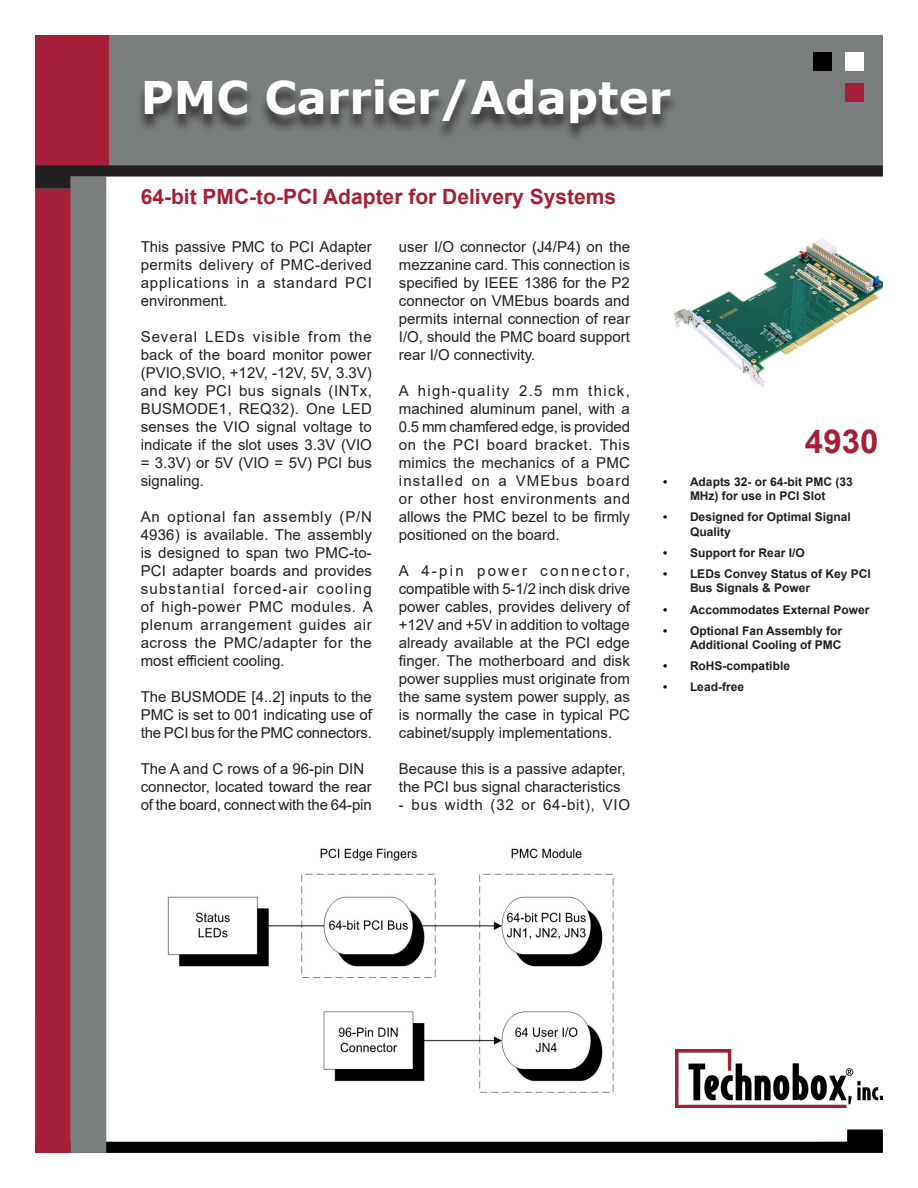
<style>
.page{position:relative;width:918px;height:1188px;background:#fff}
.page>*{position:absolute;margin:0;border:0;box-sizing:border-box;transform-origin:0 0}
.t1{font:700 45px "Verdana";color:#fff}
.Body{font:700 33px "Arial";color:#a61f38}
.Body-2{font:700 21px "Arial";color:#a61f38}
.Datasheet_Body{font:15px/18px "Arial";color:#231f20;text-align:justify}
.Datasheet_Body-2{font:15px "Arial";letter-spacing:.05em;color:#231f20}
.Datasheet_Bullet_Sty{font:700 12px/14.4px "Arial";color:#231f20}
.s1{color:#000001}
</style>
<div class="page">
<div style="left:109px;top:35px;width:774px;height:130px;background:#7a7e7f"></div>
<div style="left:35px;top:35px;width:74px;height:130px;background:#a61f38"></div>
<svg style="left:106px;top:1129px;width:777px;height:24px"></svg>
<div style="left:35px;top:189px;width:36px;height:964px;background:#a61f38"></div>
<div style="left:71px;top:177px;width:35px;height:976px;background:#7a7e7f"></div>
<div style="left:845px;top:52px;width:18px;height:18px;background:#fff"></div>
<div style="left:845px;top:84px;width:18px;height:18px;background:#a61f38"></div>
<div style="left:813px;top:52px;width:19px;height:18px;background:#000"></div>
<img style="left:675px;top:1049px;width:208px;height:58px">
<svg style="left:35px;top:165px;width:848px;height:24px"></svg>
<img style="left:673px;top:239px;width:210px;height:149px">
<div style="left:136px;top:83px;width:543px;height:59px;background:#231f20;opacity:.75"></div>
<img style="left:167px;top:848px;width:447px;height:245px">
<p class="t1" style="left:141px;top:66px;width:532px">PMC Carrier/Adapter</p>
<p class="Body-2" style="left:141px;top:182px;width:477px">64-bit PMC-to-PCI Adapter for Delivery Systems</p>
<p class="Datasheet_Body" style="left:141px;top:238px;width:233px">This passive PMC to PCI Adapter permits delivery of PMC-derived applications in a standard PCI environment.</p>
<p class="Datasheet_Body" style="left:141px;top:328px;width:233px">Several LEDs visible from the back of the board monitor power (PVIO,SVIO, +12V, -12V, 5V, 3.3V) and key PCI bus signals (INTx, BUSMODE1, REQ32). One LED senses the VIO signal voltage to indicate if the slot uses 3.3V (VIO = 3.3V) or 5V (VIO = 5V) PCI bus signaling.</p>
<p class="Datasheet_Body" style="left:141px;top:508px;width:234px">An optional fan assembly (P/N 4936) is available. The assembly is designed to span two PMC-to-PCI adapter boards and provides substantial forced-air cooling of high-power PMC modules. A plenum arrangement guides air across the PMC/adapter for the most efficient cooling.</p>
<p class="Datasheet_Body" style="left:141px;top:688px;width:233px">The BUSMODE [4..2] inputs to the PMC is set to 001 indicating use of the PCI bus for the PMC connectors.</p>
<p class="Datasheet_Body" style="left:141px;top:760px;width:225px">The A and C rows of a 96-pin DIN</p>
<p class="Datasheet_Body" style="left:141px;top:778px;width:233px">connector, located toward the rear of the board, connect with the 64-pin</p>
<p class="Datasheet_Body" style="left:399px;top:238px;width:233px">user I/O connector (J4/P4) on the mezzanine card. This connection is specified by IEEE 1386 for the P2 connector on VMEbus boards and permits internal connection of rear I/O, should the PMC board support rear I/O connectivity.</p>
<p class="Datasheet_Body" style="left:399px;top:382px;width:233px">A high-quality 2.5 mm thick, machined aluminum panel, with a 0.5 mm chamfered edge, is provided on the PCI board bracket. This mimics the mechanics of a PMC installed on a VMEbus board or other host environments and allows the PMC bezel to be firmly positioned on the board.</p>
<p class="Datasheet_Body" style="left:399px;top:562px;width:233px">A 4-pin power connector, compatible with 5-1/2 inch disk drive power cables, provides delivery of +12V and +5V in addition to voltage already available at the PCI edge finger. The motherboard and disk power supplies must originate from the same system power supply, as is normally the case in typical PC cabinet/supply implementations.</p>
<p class="Datasheet_Body" style="left:399px;top:760px;width:228px">Because this is a passive adapter,</p>
<p class="Datasheet_Body" style="left:399px;top:778px;width:223px">the PCI bus signal characteristics</p>
<p class="Datasheet_Body-2" style="left:399px;top:794px;width:233px">- bus width (32 or 64-bit), VIO</p>
<p class="Body" style="left:805px;top:418px;width:75px">4930</p>
<p class="Datasheet_Bullet_Sty" style="left:663px;top:474px;width:191px;text-align:center"><span class="s1">•</span> Adapts 32- or 64-bit PMC (33<br>MHz) for use in PCI Slot</p>
<p class="Datasheet_Bullet_Sty" style="left:690px;top:510px;width:162px;text-indent:-27px"><span class="s1">•</span> Designed for Optimal Signal<br>Quality</p>
<p class="Datasheet_Bullet_Sty" style="left:663px;top:546px;width:143px"><span class="s1">•</span> Support for Rear I/O</p>
<p class="Datasheet_Bullet_Sty" style="left:690px;top:567px;width:182px;text-indent:-27px"><span class="s1">•</span> LEDs Convey Status of Key PCI<br>Bus Signals &amp; Power</p>
<p class="Datasheet_Bullet_Sty" style="left:663px;top:602px;width:208px"><span class="s1">•</span> Accommodates External Power</p>
<p class="Datasheet_Bullet_Sty" style="left:663px;top:623px;width:181px;text-align:right"><span class="s1">•</span> Optional Fan Assembly for<br>Additional Cooling of PMC</p>
<p class="Datasheet_Bullet_Sty" style="left:663px;top:659px;width:129px"><span class="s1">•</span> RoHS-compatible</p>
<p class="Datasheet_Bullet_Sty" style="left:663px;top:680px;width:83px"><span class="s1">•</span> Lead-free</p>
</div>
